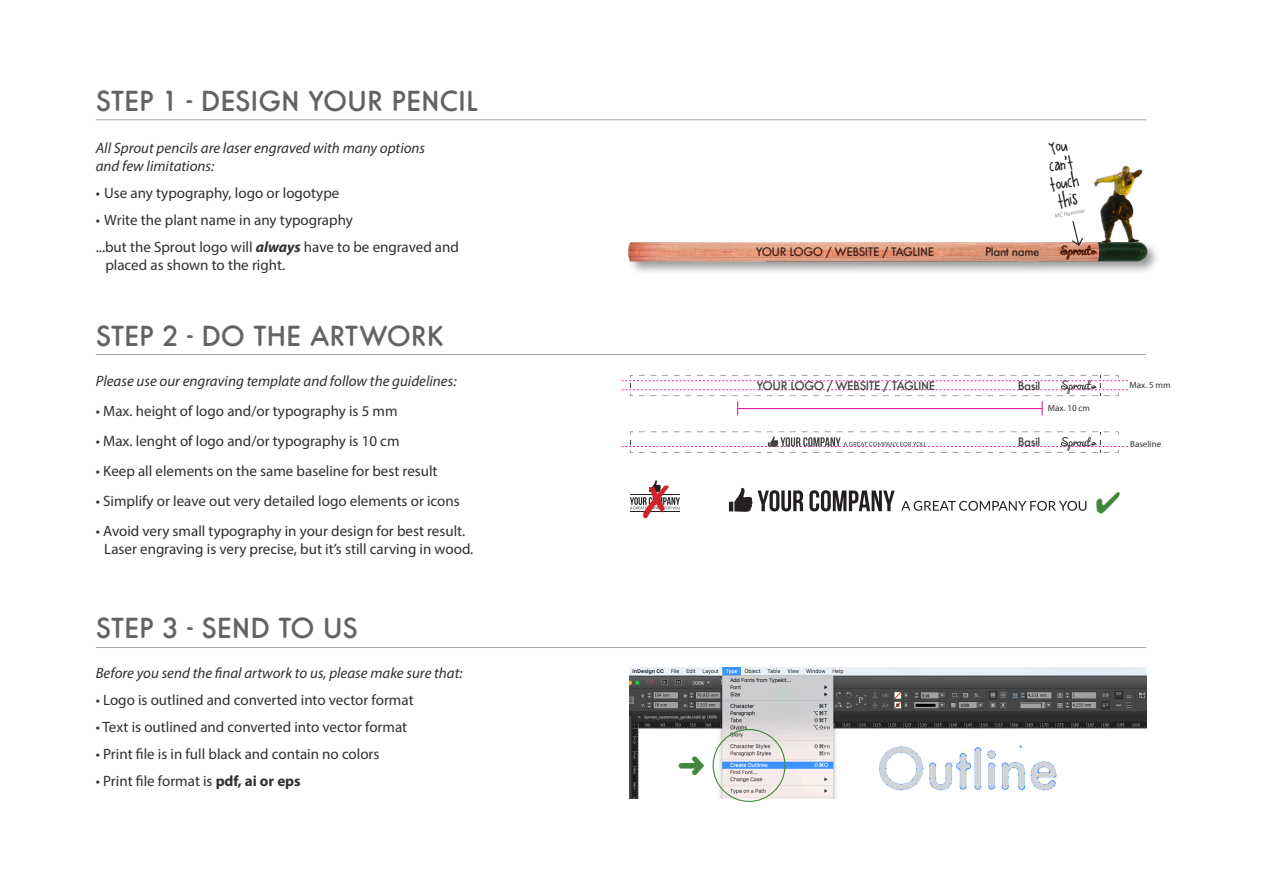
<style>
.page{position:relative;width:1263px;height:893px;background:#fff}
.page>*{position:absolute;margin:0;border:0;box-sizing:border-box;transform-origin:0 0}
.t1{font:500 27px "Station";color:#636366}
.t2{font:15.3px "A Little Pot";color:#231f20}
.t3{font:15px/18px "Myriad Pro";color:#312f30}
.t4{font:italic 15px/18px "Myriad Pro";color:#312f30}
.t5{font:500 11.55px "Station";letter-spacing:-.04em;color:#231f20}
.t6{font:9px "Myriad Pro";color:#312f30}
.t7{font:italic 6px "Myriad Pro";color:#8a8c8f}
.s1{font-weight:700;font-style:italic}
.s2{font-weight:700}
</style>
<div class="page">
<img style="left:628px;top:242px;width:529px;height:30px">
<img style="left:1094px;top:165px;width:49px;height:77px">
<svg style="left:1071px;top:221px;width:13px;height:26px"></svg>
<hr style="left:96px;top:119px;width:1050px;height:1px;background:#a8a9ad">
<hr style="left:96px;top:647px;width:1050px;height:1px;background:#a8a9ad">
<img style="left:630px;top:667px;width:516px;height:131px">
<div style="left:713px;top:729px;width:72px;height:73px;border:1px solid #42883c;border-radius:50%"></div>
<img style="left:838px;top:738px;width:299px;height:60px">
<svg style="left:621px;top:432px;width:507px;height:21px"></svg>
<svg style="left:809px;top:490px;width:86px;height:21px"></svg>
<svg style="left:901px;top:501px;width:185px;height:10px"></svg>
<svg style="left:729px;top:488px;width:74px;height:24px"></svg>
<hr style="left:96px;top:354px;width:1050px;height:1px;background:#a8a9ad">
<svg style="left:621px;top:375px;width:507px;height:40px"></svg>
<svg style="left:679px;top:755px;width:25px;height:20px"></svg>
<svg style="left:630px;top:480px;width:50px;height:32px"></svg>
<p class="t1" style="left:96px;top:82px;width:384px">STEP 1 - DESIGN YOUR PENCIL</p>
<p class="t4" style="left:96px;top:138px;width:331px">All Sprout pencils are laser engraved with many options and few limitations:</p>
<p class="t3" style="left:96px;top:183px;width:245px">• Use any typography, logo or logotype</p>
<p class="t3" style="left:96px;top:210px;width:259px">• Write the plant name in any typography</p>
<p class="t3" style="left:105px;top:237px;width:355px;text-indent:-10px">...but the Sprout logo will <span class="s1">always</span> have to be engraved and placed as shown to the right.</p>
<p class="t5" style="left:756px;top:244px;width:180px">YOUR LOGO / WEBSITE / TAGLINE</p>
<p class="t5" style="left:985px;top:244px;width:56px">Plant name</p>
<p class="t2" style="left:1048px;top:158px;width:26px;rotate:-10deg">can’t</p>
<p class="t2" style="left:1049px;top:177px;width:30px;rotate:-10deg">touch</p>
<p class="t2" style="left:1056px;top:194px;width:21px;rotate:-10deg">this</p>
<p class="t7" style="left:1054px;top:212px;width:32px;rotate:-10deg">MC Hammer</p>
<p class="t1" style="left:96px;top:317px;width:351px">STEP 2 - DO THE ARTWORK</p>
<p class="t4" style="left:96px;top:371px;width:362px">Please use our engraving template and follow the guidelines:</p>
<p class="t3" style="left:96px;top:401px;width:303px">• Max. height of logo and/or typography is 5 mm</p>
<p class="t3" style="left:96px;top:431px;width:305px">• Max. lenght of logo and/or typography is 10 cm</p>
<p class="t3" style="left:96px;top:461px;width:343px">• Keep all elements on the same baseline for best result</p>
<p class="t3" style="left:96px;top:491px;width:365px">• Simplify or leave out very detailed logo elements or icons</p>
<p class="t3" style="left:96px;top:521px;width:371px">• Avoid very small typography in your design for best result.</p>
<p class="t3" style="left:104px;top:539px;width:371px">Laser engraving is very precise, but it’s still carving in wood.</p>
<p class="t1" style="left:96px;top:610px;width:264px">STEP 3 - SEND TO US</p>
<p class="t4" style="left:96px;top:664px;width:368px">Before you send the final artwork to us, please make sure that:</p>
<p class="t3" style="left:96px;top:691px;width:319px">• Logo is outlined and converted into vector format</p>
<p class="t3" style="left:96px;top:718px;width:313px">• Text is outlined and converted into vector format</p>
<p class="t3" style="left:96px;top:745px;width:285px">• Print file is in full black and contain no colors</p>
<p class="t3" style="left:96px;top:772px;width:206px">• Print file format is <span class="s2">pdf, ai or eps</span></p>
<p class="t5" style="left:757px;top:377px;width:180px">YOUR LOGO / WEBSITE / TAGLINE</p>
<p class="t5" style="left:1018px;top:377px;width:24px">Basil</p>
<p class="t6" style="left:1129px;top:380px;width:43px">Max. 5 mm</p>
<p class="t6" style="left:1048px;top:403px;width:44px">Max. 10 cm</p>
<p class="t5" style="left:1018px;top:434px;width:24px">Basil</p>
<p class="t6" style="left:1130px;top:438px;width:33px">Baseline</p>
</div>
